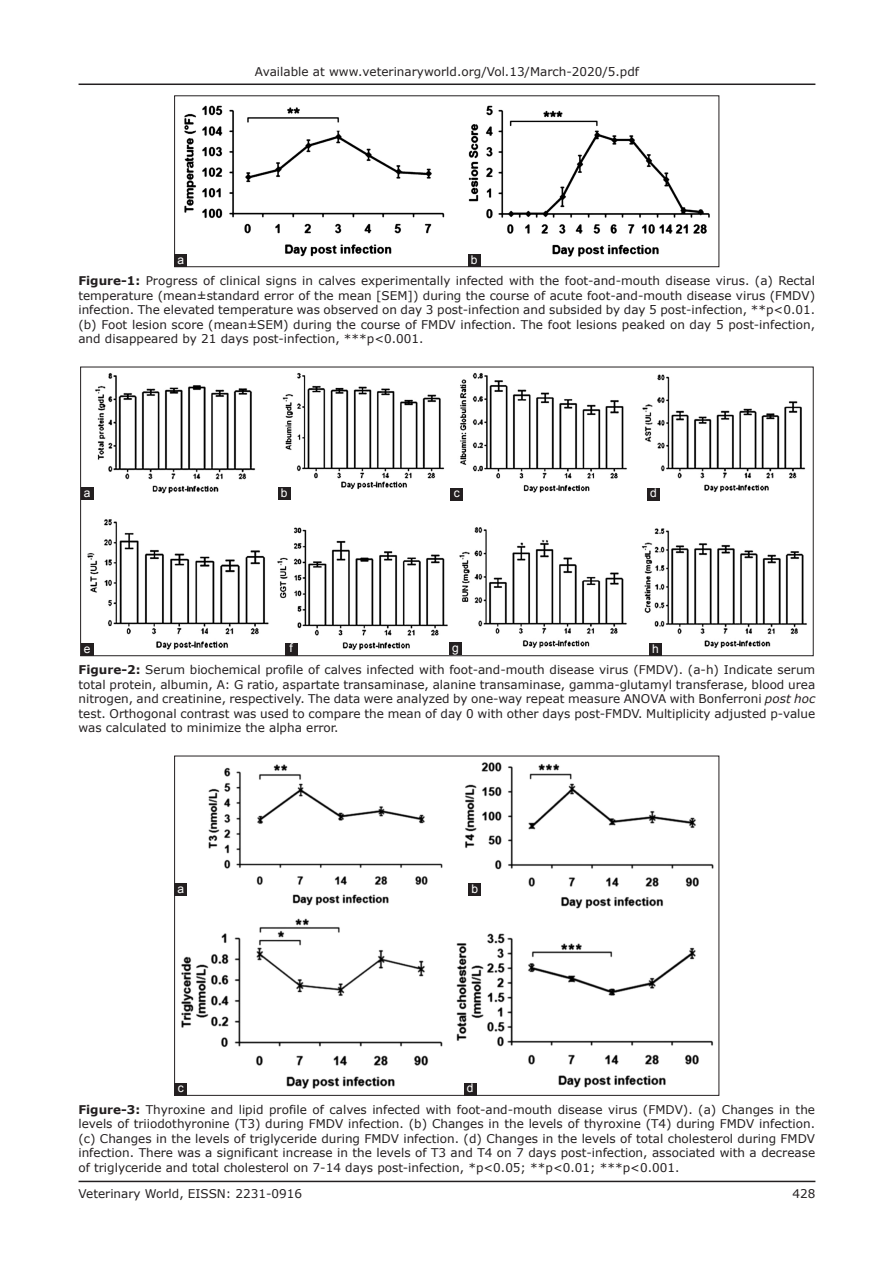
<style>
.page{position:relative;width:894px;height:1263px;background:#fff}
.page>*{position:absolute;margin:0;border:0;box-sizing:border-box;transform-origin:0 0}
.FGC{font:12px/14.5px "Verdana";color:#231f20;text-align:justify}
.RF{font:12px "Verdana";color:#231f20}
.LABEL{font:12px "Arial";color:#fff}
.s1{font-weight:700}
.s2{font-style:italic}
</style>
<div class="page">
<hr style="left:78px;top:1180px;width:737px;height:2px;background:#231f20">
<hr style="left:78px;top:83px;width:737px;height:2px;background:#231f20">
<img style="left:87px;top:373px;width:720px;height:281px">
<div style="left:81px;top:487px;width:12px;height:13px;background:#231f20"></div>
<div style="left:278px;top:487px;width:12px;height:13px;background:#231f20"></div>
<div style="left:450px;top:488px;width:13px;height:12px;background:#231f20"></div>
<div style="left:647px;top:488px;width:12px;height:12px;background:#231f20"></div>
<div style="left:449px;top:642px;width:12px;height:13px;background:#231f20"></div>
<div style="left:648px;top:643px;width:13px;height:13px;background:#231f20"></div>
<div style="left:81px;top:643px;width:12px;height:12px;background:#231f20"></div>
<div style="left:284px;top:642px;width:13px;height:13px;background:#231f20"></div>
<img style="left:176px;top:762px;width:538px;height:331px">
<div style="left:174px;top:883px;width:13px;height:12px;background:#231f20"></div>
<div style="left:174px;top:1082px;width:13px;height:13px;background:#231f20"></div>
<div style="left:464px;top:1082px;width:12px;height:13px;background:#231f20"></div>
<div style="left:468px;top:883px;width:13px;height:12px;background:#231f20"></div>
<img style="left:184px;top:105px;width:526px;height:160px">
<div style="left:174px;top:96px;width:544px;height:171px;border:1px solid #231f20"></div>
<div style="left:174px;top:254px;width:13px;height:13px;background:#231f20"></div>
<div style="left:467px;top:254px;width:13px;height:13px;background:#231f20"></div>
<p class="FGC" style="left:255px;top:64px;width:385px">Available at www.veterinaryworld.org/Vol.13/March-2020/5.pdf</p>
<p class="LABEL" style="left:177px;top:251px;width:8px">a</p>
<p class="LABEL" style="left:471px;top:251px;width:8px">b</p>
<p class="FGC" style="left:78px;top:273px;width:738px"><span class="s1">Figure-1:</span> Progress of clinical signs in calves experimentally infected with the foot-and-mouth disease virus. (a) Rectal temperature (mean±standard error of the mean [SEM]) during the course of acute foot-and-mouth disease virus (FMDV) infection. The elevated temperature was observed on day 3 post-infection and subsided by day 5 post-infection, **p&lt;0.01. (b) Foot lesion score (mean±SEM) during the course of FMDV infection. The foot lesions peaked on day 5 post-infection, and disappeared by 21 days post-infection, ***p&lt;0.001.</p>
<p class="LABEL" style="left:84px;top:484px;width:8px">a</p>
<p class="LABEL" style="left:281px;top:484px;width:8px">b</p>
<p class="LABEL" style="left:453px;top:485px;width:7px">c</p>
<p class="LABEL" style="left:650px;top:485px;width:8px">d</p>
<p class="LABEL" style="left:84px;top:640px;width:8px">e</p>
<p class="LABEL" style="left:289px;top:640px;width:5px">f</p>
<p class="LABEL" style="left:452px;top:639px;width:8px">g</p>
<p class="LABEL" style="left:651px;top:640px;width:8px">h</p>
<p class="FGC" style="left:78px;top:662px;width:738px"><span class="s1">Figure-2:</span> Serum biochemical profile of calves infected with foot-and-mouth disease virus (FMDV). (a-h) Indicate serum total protein, albumin, A: G ratio, aspartate transaminase, alanine transaminase, gamma-glutamyl transferase, blood urea nitrogen, and creatinine, respectively. The data were analyzed by one-way repeat measure ANOVA with Bonferroni <span class="s2">post hoc </span>test. Orthogonal contrast was used to compare the mean of day 0 with other days post-FMDV. Multiplicity adjusted p-value was calculated to minimize the alpha error.</p>
<p class="LABEL" style="left:177px;top:880px;width:8px">a</p>
<p class="LABEL" style="left:471px;top:880px;width:8px">b</p>
<p class="LABEL" style="left:178px;top:1079px;width:7px">c</p>
<p class="LABEL" style="left:467px;top:1079px;width:8px">d</p>
<p class="FGC" style="left:78px;top:1102px;width:738px"><span class="s1">Figure-3:</span> Thyroxine and lipid profile of calves infected with foot-and-mouth disease virus (FMDV). (a) Changes in the levels of triiodothyronine (T3) during FMDV infection. (b) Changes in the levels of thyroxine (T4) during FMDV infection. (c) Changes in the levels of triglyceride during FMDV infection. (d) Changes in the levels of total cholesterol during FMDV infection. There was a significant increase in the levels of T3 and T4 on 7 days post-infection, associated with a decrease of triglyceride and total cholesterol on 7-14 days post-infection, *p&lt;0.05; **p&lt;0.01; ***p&lt;0.001.</p>
<p class="RF" style="left:78px;top:1185px;width:225px">Veterinary World, EISSN: 2231-0916</p>
<p class="RF" style="left:792px;top:1185px;width:24px">428</p>
</div>
